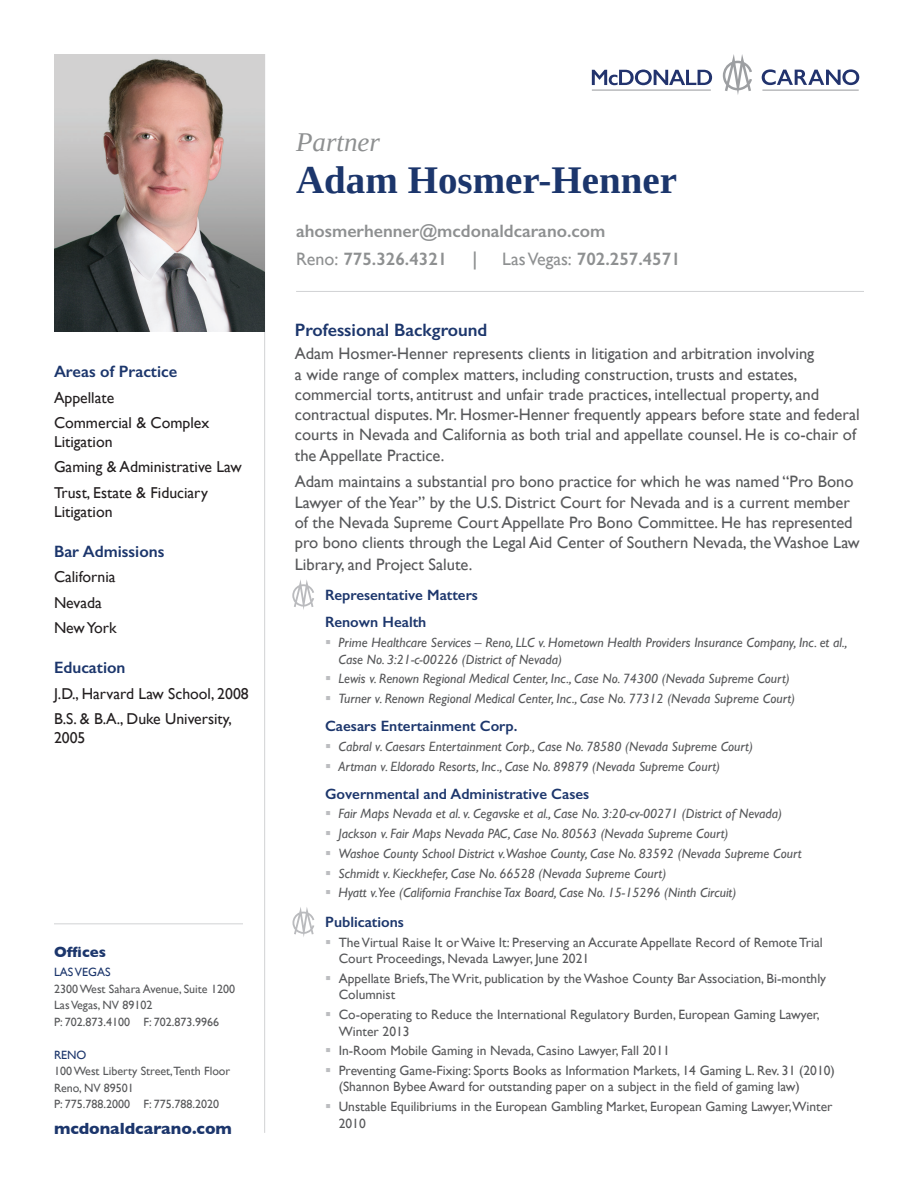
<style>
.page{position:relative;width:918px;height:1188px;background:#fff}
.page>*{position:absolute;margin:0;border:0;box-sizing:border-box;transform-origin:0 0}
.t1{font:700 39px "Tinos";color:#1c366c}
.t2{font:italic 27px "Tinos";color:#8e9091}
.t3{font:600 18px "Gill Sans";color:#8e9091}
.t4{font:600 18px "Gill Sans";color:#1c366c}
.t5{font:16.5px/20.2px "Gill Sans";color:#57585a}
.t6{font:600 16.5px "Gill Sans";color:#1c366c}
.t7{font:700 16.5px "Gill Sans";color:#1c366c}
.t8{font:15.75px/25.5px "Gill Sans";color:#231f20}
.t9{font:600 15px/28px "Gill Sans";color:#1c366c}
.t10{font:700 15px "Gill Sans";color:#1c366c}
.t11{font:italic 13.5px/19.8px "Gill Sans";color:#57585a}
.t12{font:13.5px/16.5px "Gill Sans";color:#57585a}
.t13{font:12px/16.5px "Gill Sans";color:#57585a}
.t14{font:12px "Gill Sans";color:#1c366c}
.s1{font-weight:400}
</style>
<div class="page">
<hr style="left:264px;top:54px;width:1px;height:1079px;background:#d1d2d4">
<hr style="left:54px;top:923px;width:189px;height:1px;background:#d1d2d4">
<hr style="left:592px;top:90px;width:119px;height:1px;background:#9d9fa2">
<hr style="left:762px;top:90px;width:97px;height:1px;background:#9d9fa2">
<svg style="left:723px;top:54px;width:29px;height:41px"></svg>
<svg style="left:592px;top:70px;width:120px;height:15px"></svg>
<svg style="left:762px;top:69px;width:97px;height:16px"></svg>
<hr style="left:296px;top:291px;width:568px;height:1px;background:#d1d2d4">
<img style="left:54px;top:54px;width:211px;height:277px">
<svg style="left:292px;top:580px;width:22px;height:30px"></svg>
<svg style="left:292px;top:907px;width:22px;height:30px"></svg>
<p class="t6" style="left:54px;top:362px;width:125px">Areas of Practice</p>
<p class="t8" style="left:54px;top:384px;width:157px">Appellate<br>Commercial &amp; Complex</p>
<p class="t8" style="left:54px;top:429px;width:189px">Litigation<br>Gaming &amp; Administrative Law<br>Trust, Estate &amp; Fiduciary</p>
<p class="t8" style="left:54px;top:498px;width:60px">Litigation</p>
<p class="t6" style="left:54px;top:541px;width:112px">Bar Admissions</p>
<p class="t8" style="left:54px;top:564px;width:64px">California<br>Nevada<br>New York</p>
<p class="t6" style="left:54px;top:658px;width:73px">Education</p>
<p class="t8" style="left:54px;top:681px;width:196px">J.D., Harvard Law School, 2008<br>B.S. &amp; B.A., Duke University,</p>
<p class="t8" style="left:54px;top:725px;width:33px">2005</p>
<p class="t10" style="left:54px;top:940px;width:53px">Offices</p>
<p class="t14" style="left:54px;top:965px;width:58px">LAS VEGAS</p>
<p class="t13" style="left:54px;top:980px;width:183px">2300 West Sahara Avenue, Suite 1200<br>Las Vegas, NV 89102<br>P: 702.873.4100 F: 702.873.9966</p>
<p class="t14" style="left:54px;top:1048px;width:34px">RENO</p>
<p class="t13" style="left:54px;top:1063px;width:178px">100 West Liberty Street,Tenth Floor<br>Reno, NV 89501<br>P: 775.788.2000 F: 775.788.2020</p>
<p class="t7" style="left:54px;top:1115px;width:179px">mcdonaldcarano.com</p>
<h2 class="t2" style="left:296px;top:124px;width:85px">Partner</h2>
<h1 class="t1" style="left:296px;top:153px;width:382px">Adam Hosmer-Henner</h1>
<h3 class="t3" style="left:296px;top:220px;width:311px">ahosmerhenner@mcdonaldcarano.com</h3>
<h3 class="t3" style="left:296px;top:248px;width:153px"><span class="s1">Reno:</span> 775.326.4321</h3>
<h3 class="t3" style="left:472px;top:248px;width:6px">|</h3>
<h3 class="t3" style="left:502px;top:248px;width:180px"><span class="s1">Las Vegas:</span> 702.257.4571</h3>
<h3 class="t4" style="left:295px;top:319px;width:194px">Professional Background</h3>
<p class="t5" style="left:295px;top:344px;width:566px">Adam Hosmer-Henner represents clients in litigation and arbitration involving<br>a wide range of complex matters, including construction, trusts and estates, commercial torts, antitrust and unfair trade practices, intellectual property, and contractual disputes. Mr. Hosmer-Henner frequently appears before state and federal courts in Nevada and California as both trial and appellate counsel. He is co-chair of the Appellate Practice.</p>
<p class="t5" style="left:295px;top:471px;width:566px">Adam maintains a substantial pro bono practice for which he was named “Pro Bono Lawyer of the Year” by the U.S. District Court for Nevada and is a current member of the Nevada Supreme Court Appellate Pro Bono Committee. He has represented pro bono clients through the Legal Aid Center of Southern Nevada, the Washoe Law Library, and Project Salute.</p>
<p class="t9" style="left:325px;top:580px;width:154px">Representative Matters<br>Renown Health</p>
<p class="t11" style="left:339px;top:634px;width:510px;line-height:16.5px">Prime Healthcare Services – Reno, LLC v. Hometown Health Providers Insurance Company, Inc. et al.,<br>Case No. 3:21-c-00226 (District of Nevada)</p>
<p class="t11" style="left:339px;top:669px;width:458px">Lewis v. Renown Regional Medical Center, Inc., Case No. 74300 (Nevada Supreme Court)<br>Turner v. Renown Regional Medical Center, Inc., Case No. 77312 (Nevada Supreme Court)</p>
<p class="t9" style="left:325px;top:712px;width:194px">Caesars Entertainment Corp.</p>
<p class="t11" style="left:339px;top:736px;width:416px">Cabral v. Caesars Entertainment Corp., Case No. 78580 (Nevada Supreme Court)<br>Artman v. Eldorado Resorts, Inc., Case No. 89879 (Nevada Supreme Court)</p>
<p class="t9" style="left:325px;top:779px;width:266px">Governmental and Administrative Cases</p>
<p class="t11" style="left:339px;top:804px;width:465px">Fair Maps Nevada et al. v. Cegavske et al., Case No. 3:20-cv-00271 (District of Nevada)<br>Jackson v. Fair Maps Nevada PAC, Case No. 80563 (Nevada Supreme Court)<br>Washoe County School District v.Washoe County, Case No. 83592 (Nevada Supreme Court Schmidt v. Kieckhefer, Case No. 66528 (Nevada Supreme Court)<br>Hyatt v.Yee (California Franchise Tax Board, Case No. 15-15296 (Ninth Circuit)</p>
<p class="t9" style="left:325px;top:908px;width:80px">Publications</p>
<p class="t12" style="left:339px;top:934px;width:485px">The Virtual Raise It or Waive It: Preserving an Accurate Appellate Record of Remote Trial<br>Court Proceedings, Nevada Lawyer, June 2021</p>
<p class="t12" style="left:339px;top:970px;width:489px">Appellate Briefs,The Writ, publication by the Washoe County Bar Association, Bi-monthly<br>Columnist</p>
<p class="t12" style="left:339px;top:1006px;width:483px">Co-operating to Reduce the International Regulatory Burden, European Gaming Lawyer,<br>Winter 2013</p>
<p class="t12" style="left:339px;top:1041px;width:498px;line-height:19.8px">In-Room Mobile Gaming in Nevada, Casino Lawyer, Fall 2011<br>Preventing Game-Fixing: Sports Books as Information Markets, 14 Gaming L. Rev. 31 (2010)</p>
<p class="t12" style="left:339px;top:1077px;width:495px;line-height:19.8px">(Shannon Bybee Award for outstanding paper on a subject in the field of gaming law)<br>Unstable Equilibriums in the European Gambling Market, European Gaming Lawyer,Winter</p>
<p class="t12" style="left:339px;top:1115px;width:28px">2010</p>
</div>
